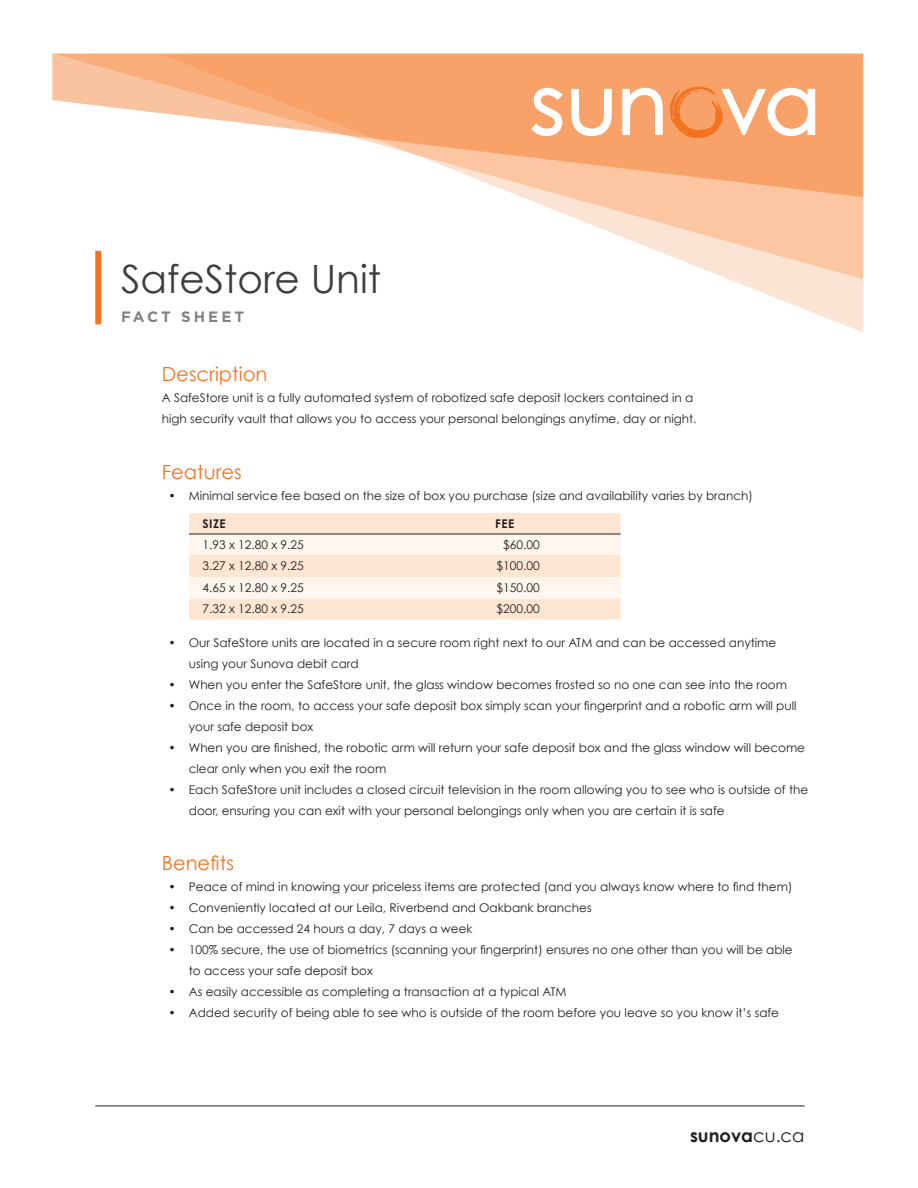
<style>
.page{position:relative;width:918px;height:1188px;background:#fff}
.page>*{position:absolute;margin:0;border:0;box-sizing:border-box;transform-origin:0 0}
.t1{font:39px "Century Gothic";color:#3e3e3f}
.t2{font:19.5px "Century Gothic";color:#f47321}
.t3{font:700 18px "Century Gothic";color:#231f20}
.t4{font:700 15px "Gotham";letter-spacing:.2em;color:#808285}
.body{font:12px/21px "Century Gothic";color:#231f20}
.bullets{font:12px "Century Gothic";color:#231f20}
.bullets-2{font:700 12px "Century Gothic";letter-spacing:.04em;color:#231f20}
.s1{font-weight:400}
</style>
<div class="page">
<svg style="left:52px;top:53px;width:811px;height:226px"></svg>
<svg style="left:162px;top:197px;width:701px;height:136px"></svg>
<svg style="left:52px;top:54px;width:811px;height:143px;fill:#f8a771"></svg>
<svg style="left:531px;top:88px;width:32px;height:48px"></svg>
<svg style="left:571px;top:89px;width:41px;height:47px"></svg>
<svg style="left:622px;top:88px;width:41px;height:47px"></svg>
<svg style="left:669px;top:86px;width:146px;height:52px"></svg>
<div style="left:95px;top:251px;width:6px;height:73px;background:#f47321"></div>
<hr style="left:95px;top:1106px;width:710px;height:1px;background:#231f20">
<div style="left:189px;top:513px;width:432px;height:106px;background:#fee6d3"></div>
<svg style="left:189px;top:535px;width:432px;height:63px"></svg>
<hr style="left:189px;top:534px;width:293px;height:1px;background:#231f20">
<hr style="left:482px;top:534px;width:139px;height:1px;background:#231f20">
<p class="t1" style="left:121px;top:255px;width:261px">SafeStore Unit</p>
<p class="t4" style="left:121px;top:306px;width:124px">FACT SHEET</p>
<p class="t2" style="left:162px;top:362px;width:107px">Description</p>
<p class="body" style="left:162px;top:387px;width:536px">A SafeStore unit is a fully automated system of robotized safe deposit lockers contained in a high security vault that allows you to access your personal belongings anytime, day or night.</p>
<p class="t2" style="left:162px;top:460px;width:81px">Features</p>
<p class="body" style="left:169px;top:485px;width:586px">• Minimal service fee based on the size of box you purchase (size and availability varies by branch)</p>
<p class="bullets-2" style="left:202px;top:516px;width:25px">SIZE</p>
<p class="bullets-2" style="left:495px;top:516px;width:21px">FEE</p>
<p class="bullets" style="left:202px;top:537px;width:103px">1.93 x 12.80 x 9.25</p>
<p class="bullets" style="left:503px;top:537px;width:38px">$60.00</p>
<p class="bullets" style="left:202px;top:558px;width:103px">3.27 x 12.80 x 9.25</p>
<p class="bullets" style="left:496px;top:558px;width:45px">$100.00</p>
<p class="bullets" style="left:202px;top:581px;width:103px">4.65 x 12.80 x 9.25</p>
<p class="bullets" style="left:496px;top:581px;width:45px">$150.00</p>
<p class="bullets" style="left:202px;top:602px;width:103px">7.32 x 12.80 x 9.25</p>
<p class="bullets" style="left:496px;top:602px;width:45px">$200.00</p>
<p class="body" style="left:189px;top:632px;width:589px;text-indent:-20px">• Our SafeStore units are located in a secure room right next to our ATM and can be accessed anytime using your Sunova debit card</p>
<p class="body" style="left:169px;top:674px;width:620px">• When you enter the SafeStore unit, the glass window becomes frosted so no one can see into the room</p>
<p class="body" style="left:189px;top:695px;width:609px;text-indent:-20px">• Once in the room, to access your safe deposit box simply scan your fingerprint and a robotic arm will pull your safe deposit box</p>
<p class="body" style="left:189px;top:737px;width:618px;text-indent:-20px">• When you are finished, the robotic arm will return your safe deposit box and the glass window will become clear only when you exit the room</p>
<p class="body" style="left:189px;top:779px;width:621px;text-indent:-20px">• Each SafeStore unit includes a closed circuit television in the room allowing you to see who is outside of the door, ensuring you can exit with your personal belongings only when you are certain it is safe</p>
<p class="t2" style="left:162px;top:851px;width:74px">Benefits</p>
<p class="body" style="left:169px;top:876px;width:625px">• Peace of mind in knowing your priceless items are protected (and you always know where to find them)</p>
<p class="body" style="left:169px;top:897px;width:425px">• Conveniently located at our Leila, Riverbend and Oakbank branches</p>
<p class="body" style="left:169px;top:918px;width:305px">• Can be accessed 24 hours a day, 7 days a week</p>
<p class="body" style="left:189px;top:939px;width:605px;text-indent:-20px">• 100% secure, the use of biometrics (scanning your fingerprint) ensures no one other than you will be able to access your safe deposit box</p>
<p class="body" style="left:169px;top:981px;width:400px">• As easily accessible as completing a transaction at a typical ATM</p>
<p class="body" style="left:169px;top:1002px;width:612px">• Added security of being able to see who is outside of the room before you leave so you know it’s safe</p>
<p class="t3" style="left:690px;top:1124px;width:116px">sunova<span class="s1">cu.ca</span></p>
</div>
